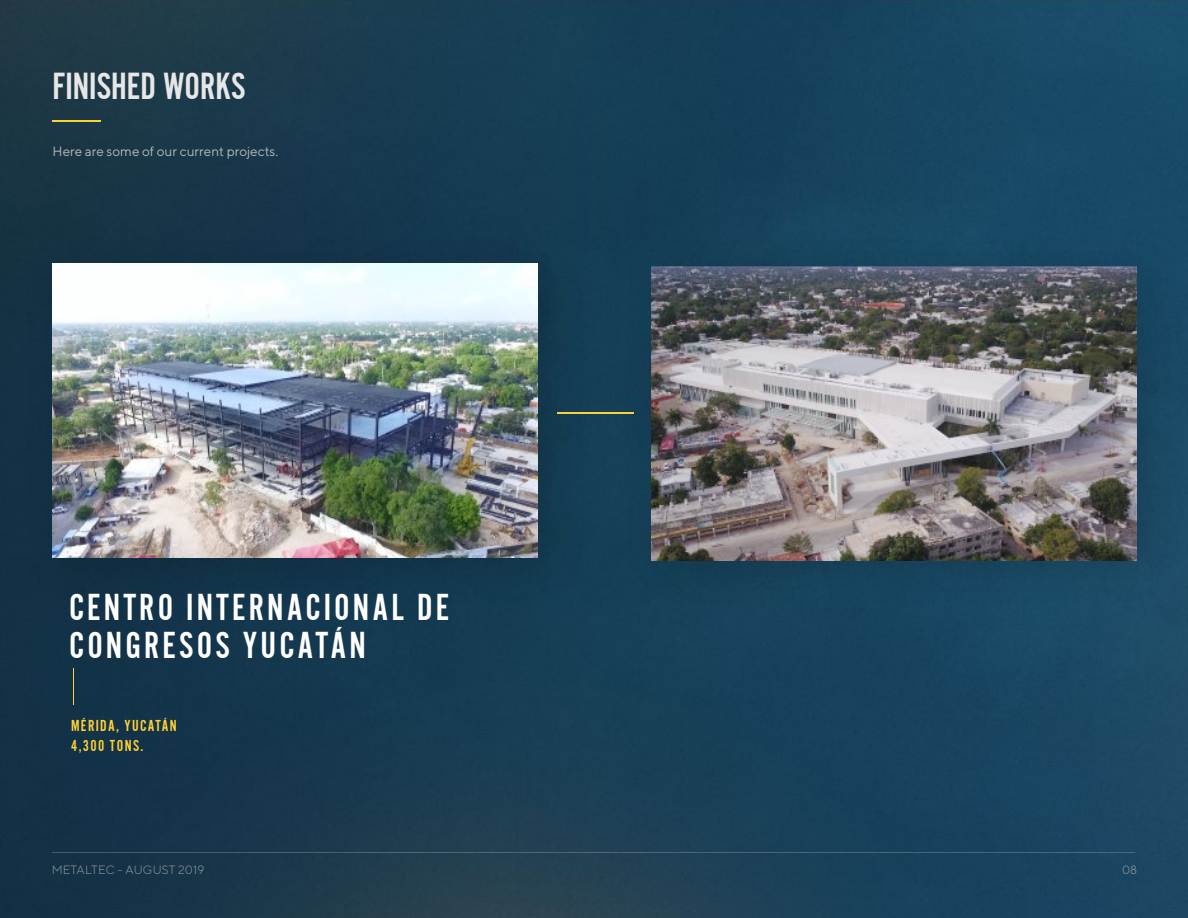
<style>
.page{position:relative;width:1188px;height:918px;background:#fff}
.page>*{position:absolute;margin:0;border:0;box-sizing:border-box;transform-origin:0 0}
.t1{font:39.15px "Alternate Got No 2 D";color:#e7e7e7}
.t2{font:39px/38.4px "Alternate Got No 2 D";letter-spacing:.08em;color:#fff}
.t3{font:16.5px/19.8px "Alternate Got No 2 D";letter-spacing:.08em;color:#ffd134}
.t4{font:13.5px "TT Norms";color:#b9b9b9}
.t5{font:300 12px "TT Norms";letter-spacing:.02em;color:#b9b9b9}
</style>
<div class="page">
<img style="left:0;top:0;width:1188px;height:918px">
<hr style="left:52px;top:853px;width:1083px;height:1px;background:#d7d7d7">
<img style="left:0;top:213px;width:556px;height:416px">
<img style="left:556px;top:189px;width:632px;height:440px">
<hr style="left:52px;top:120px;width:49px;height:1px;background:#ffd134">
<hr style="left:73px;top:668px;width:1px;height:37px;background:#ffd134">
<hr style="left:557px;top:413px;width:77px;height:1px;background:#ffd134">
<img style="left:52px;top:264px;width:486px;height:294px">
<img style="left:651px;top:267px;width:485px;height:294px">
<p class="t1" style="left:52px;top:65px;width:195px">FINISHED WORKS</p>
<p class="t4" style="left:53px;top:143px;width:227px">Here are some of our current projects.</p>
<p class="t2" style="left:69px;top:589px;width:382px">CENTRO INTERNACIONAL DE<br>CONGRESOS YUCATÁN</p>
<p class="t3" style="left:71px;top:716px;width:107px">MÉRIDA, YUCATÁN<br>4,300 TONS.</p>
<p class="t5" style="left:51px;top:862px;width:155px">METALTEC - AUGUST 2019</p>
<p class="t5" style="left:1122px;top:862px;width:17px">08</p>
</div>
